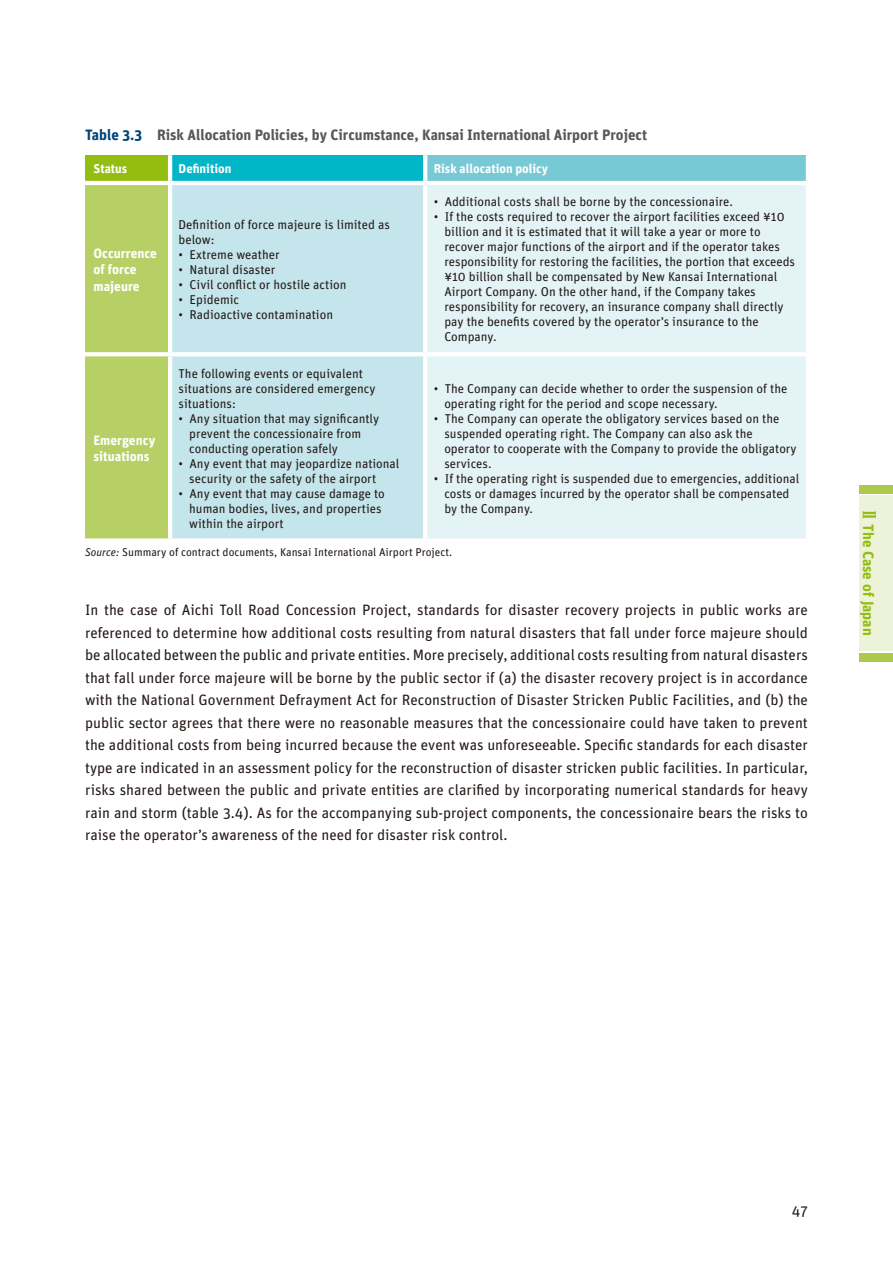
<style>
.page{position:relative;width:893px;height:1263px;background:#fff}
.page>*{position:absolute;margin:0;border:0;box-sizing:border-box;transform-origin:0 0}
.t1{font:900 17.55px "Ryumin Pro";color:#94bd12;scale:.77 1}
.t2{font:15px/22.5px "Unit OT";color:#231916;text-align:justify}
.t3{font:700 15px "Unit";color:#595857}
.t4{font:700 15px "Unit";color:#94bd12}
.t5{font:700 13.5px/16.5px "Unit";color:#fff}
.t6{font:12.75px/15px "Unit OT";color:#231916}
.t7{font:700 12.75px "Unit";color:#fff}
.t8{font:11.25px "Unit OT";color:#231916}
.s1{color:#00447c}
.s2{font-style:italic}
</style>
<div class="page">
<div style="left:859px;top:495px;width:34px;height:156px;background:#edf3d8"></div>
<div style="left:859px;top:485px;width:34px;height:8px;background:#acc94d"></div>
<div style="left:859px;top:653px;width:34px;height:8px;background:#acc94d"></div>
<div style="left:85px;top:155px;width:85px;height:28px;background:#94bd12"></div>
<div style="left:170px;top:155px;width:255px;height:28px;background:#00b6c7"></div>
<div style="left:425px;top:155px;width:383px;height:28px;background:#76c9d5"></div>
<div style="left:85px;top:185px;width:83px;height:353px;background:#b7d066"></div>
<div style="left:172px;top:185px;width:251px;height:353px;background:#c4e5eb"></div>
<div style="left:427px;top:185px;width:379px;height:353px;background:#e3f3f6"></div>
<hr style="left:168px;top:155px;width:4px;height:26px;background:#fff">
<svg style="left:423px;top:155px;width:4px;height:26px"></svg>
<hr style="left:806px;top:155px;width:4px;height:26px;background:#fff">
<hr style="left:85px;top:181px;width:85px;height:4px;background:#fff">
<hr style="left:170px;top:181px;width:255px;height:4px;background:#fff">
<hr style="left:425px;top:181px;width:385px;height:4px;background:#fff">
<svg style="left:85px;top:352px;width:85px;height:4px"></svg>
<hr style="left:170px;top:352px;width:255px;height:4px;background:#fff">
<hr style="left:425px;top:352px;width:385px;height:4px;background:#fff">
<p class="t3" style="left:85px;top:126px;width:564px"><span class="s1">Table 3.3</span> Risk Allocation Policies, by Circumstance, Kansai International Airport Project</p>
<p class="t7" style="left:94px;top:161px;width:35px">Status</p>
<p class="t7" style="left:179px;top:161px;width:54px">Definition</p>
<p class="t7" style="left:434px;top:161px;width:116px">Risk allocation policy</p>
<p class="t5" style="left:94px;top:245px;width:65px">Occurrence of force majeure</p>
<p class="t6" style="left:179px;top:217px;width:213px">Definition of force majeure is limited as below:</p>
<p class="t6" style="left:179px;top:247px;width:103px">• Extreme weather</p>
<p class="t6" style="left:179px;top:262px;width:98px">• Natural disaster</p>
<p class="t6" style="left:179px;top:277px;width:169px">• Civil conflict or hostile action</p>
<p class="t6" style="left:179px;top:292px;width:62px">• Epidemic</p>
<p class="t6" style="left:179px;top:307px;width:156px">• Radioactive contamination</p>
<p class="t6" style="left:434px;top:194px;width:301px">• Additional costs shall be borne by the concessionaire.</p>
<p class="t6" style="left:444px;top:209px;width:352px;text-indent:-11px">• If the costs required to recover the airport facilities exceed ¥10 billion and it is estimated that it will take a year or more to recover major functions of the airport and if the operator takes responsibility for restoring the facilities, the portion that exceeds ¥10 billion shall be compensated by New Kansai International Airport Company. On the other hand, if the Company takes responsibility for recovery, an insurance company shall directly pay the benefits covered by the operator’s insurance to the Company.</p>
<p class="t6" style="left:179px;top:366px;width:198px">The following events or equivalent situations are considered emergency situations:</p>
<p class="t6" style="left:189px;top:411px;width:191px;text-indent:-11px">• Any situation that may significantly prevent the concessionaire from conducting operation safely</p>
<p class="t6" style="left:189px;top:456px;width:212px;text-indent:-11px">• Any event that may jeopardize national security or the safety of the airport</p>
<p class="t6" style="left:189px;top:486px;width:197px;text-indent:-11px">• Any event that may cause damage to human bodies, lives, and properties within the airport</p>
<p class="t6" style="left:444px;top:381px;width:344px;text-indent:-11px">• The Company can decide whether to order the suspension of the operating right for the period and scope necessary.</p>
<p class="t6" style="left:444px;top:411px;width:354px;text-indent:-11px">• The Company can operate the obligatory services based on the suspended operating right. The Company can also ask the operator to cooperate with the Company to provide the obligatory services.</p>
<p class="t6" style="left:444px;top:471px;width:357px;text-indent:-11px">• If the operating right is suspended due to emergencies, additional costs or damages incurred by the operator shall be compensated by the Company.</p>
<p class="t8" style="left:85px;top:545px;width:369px"><span class="s2">Source:</span> Summary of contract documents, Kansai International Airport Project.</p>
<p class="t5" style="left:94px;top:432px;width:63px">Emergency situations</p>
<p class="t2" style="left:85px;top:598px;width:724px">In the case of Aichi Toll Road Concession Project, standards for disaster recovery projects in public works are referenced to determine how additional costs resulting from natural disasters that fall under force majeure should be allocated between the public and private entities. More precisely, additional costs resulting from natural disasters that fall under force majeure will be borne by the public sector if (a) the disaster recovery project is in accordance with the National Government Defrayment Act for Reconstruction of Disaster Stricken Public Facilities, and (b) the public sector agrees that there were no reasonable measures that the concessionaire could have taken to prevent the additional costs from being incurred because the event was unforeseeable. Specific standards for each disaster type are indicated in an assessment policy for the reconstruction of disaster stricken public facilities. In particular, risks shared between the public and private entities are clarified by incorporating numerical standards for heavy rain and storm (table 3.4). As for the accompanying sub-project components, the concessionaire bears the risks to raise the operator’s awareness of the need for disaster risk control.</p>
<h1 class="t1" style="left:883px;top:508px;width:19px;rotate:90deg">Ⅱ</h1>
<p class="t4" style="left:878px;top:524px;width:113px;rotate:90deg">The Case of Japan</p>
<p class="t2" style="left:792px;top:1199px;width:17px">47</p>
</div>
